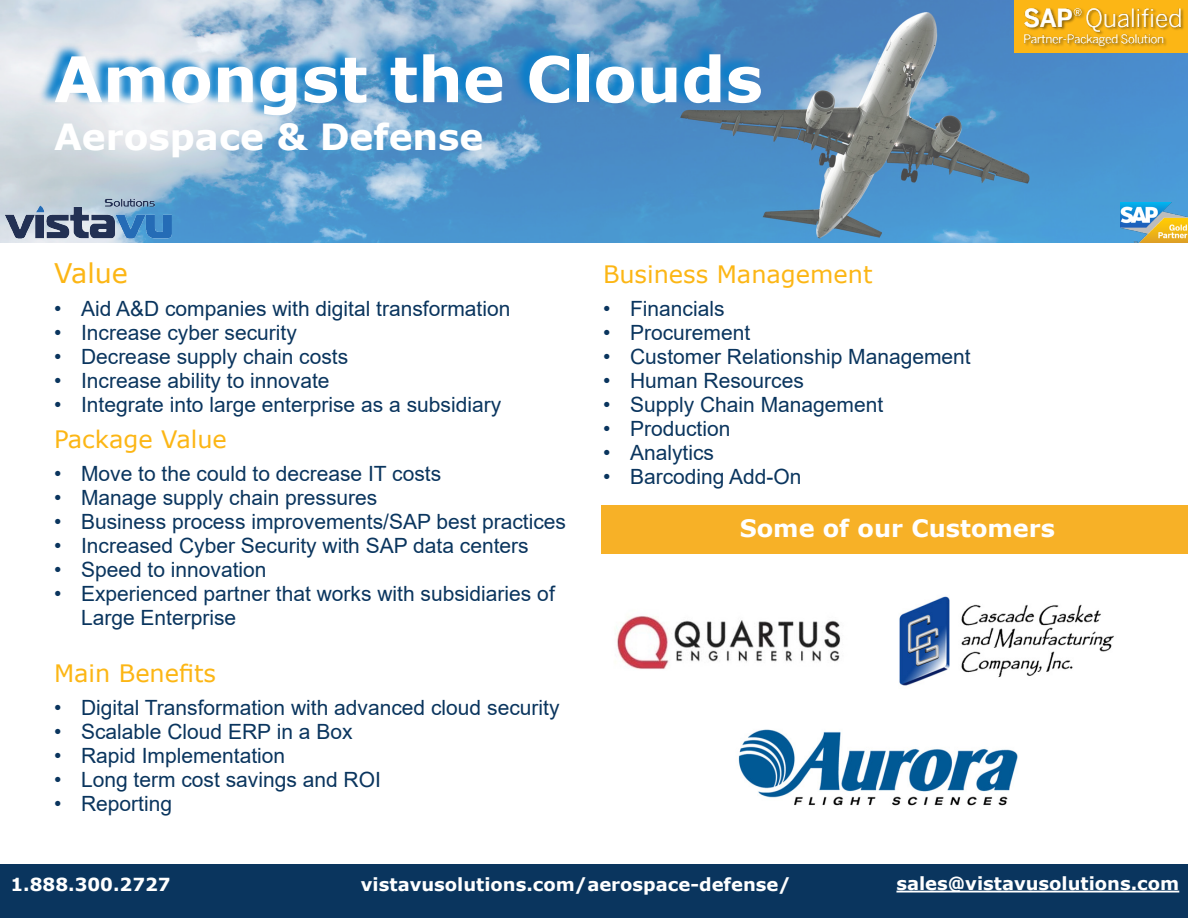
<style>
.page{position:relative;width:1188px;height:918px;background:#fff}
.page>*{position:absolute;margin:0;border:0;box-sizing:border-box;transform-origin:0 0}
.t1{font:700 63px "Verdana";color:#fff}
.t2{font:700 36px "Verdana";color:#fff}
.Headings{font:27px "Verdana";color:#fcb615}
.Headings-2{font:24px "Verdana";color:#fcb615}
.headings_-_white{font:700 24px "Verdana";color:#fff}
.t3{font:21px/24px "Arial";color:#0a355e}
.t4{font:700 18px "Verdana";color:#fff}
</style>
<div class="page">
<img style="left:0;top:0;width:1188px;height:243px">
<div style="left:0;top:864px;width:1188px;height:54px;background:#0a355e"></div>
<hr style="left:896px;top:891px;width:283px;height:2px;background:#fff">
<svg style="left:38px;top:41px;width:721px;height:78px;background:#6aa4d0"></svg>
<div style="left:1014px;top:0;width:174px;height:53px;background:#fcb615"></div>
<img style="left:1024px;top:8px;width:160px;height:41px">
<img style="left:1025px;top:8px;width:155px;height:38px">
<img style="left:2px;top:193px;width:174px;height:50px">
<img style="left:1120px;top:202px;width:68px;height:41px">
<div style="left:601px;top:505px;width:587px;height:49px;background:#f7b127"></div>
<img style="left:616px;top:596px;width:498px;height:210px">
<h1 class="t1" style="left:54px;top:35px;width:711px">Amongst the Clouds</h1>
<h2 class="t2" style="left:54px;top:112px;width:431px">Aerospace &amp; Defense</h2>
<p class="Headings" style="left:54px;top:255px;width:75px">Value</p>
<p class="t3" style="left:54px;top:297px;width:458px">• Aid A&amp;D companies with digital transformation</p>
<p class="t3" style="left:54px;top:321px;width:244px">• Increase cyber security</p>
<p class="t3" style="left:54px;top:345px;width:296px">• Decrease supply chain costs</p>
<p class="t3" style="left:54px;top:369px;width:277px">• Increase ability to innovate</p>
<p class="t3" style="left:54px;top:393px;width:449px">• Integrate into large enterprise as a subsidiary</p>
<p class="Headings-2" style="left:54px;top:423px;width:174px">Package Value</p>
<p class="t3" style="left:54px;top:461px;width:389px">• Move to the could to decrease IT costs</p>
<p class="t3" style="left:54px;top:485px;width:325px">• Manage supply chain pressures</p>
<p class="t3" style="left:54px;top:509px;width:514px">• Business process improvements/SAP best practices</p>
<p class="t3" style="left:54px;top:533px;width:476px">• Increased Cyber Security with SAP data centers</p>
<p class="t3" style="left:54px;top:557px;width:214px">• Speed to innovation</p>
<p class="t3" style="left:81px;top:581px;width:475px;text-indent:-27px">• Experienced partner that works with subsidiaries of<br>Large Enterprise</p>
<p class="Headings-2" style="left:54px;top:657px;width:164px">Main Benefits</p>
<p class="t3" style="left:54px;top:695px;width:507px">• Digital Transformation with advanced cloud security</p>
<p class="t3" style="left:54px;top:719px;width:300px">• Scalable Cloud ERP in a Box</p>
<p class="t3" style="left:54px;top:743px;width:233px">• Rapid Implementation</p>
<p class="t3" style="left:54px;top:767px;width:328px">• Long term cost savings and ROI</p>
<p class="t3" style="left:54px;top:791px;width:120px">• Reporting</p>
<p class="Headings-2" style="left:603px;top:258px;width:271px">Business Management</p>
<p class="t3" style="left:603px;top:297px;width:123px">• Financials</p>
<p class="t3" style="left:603px;top:321px;width:149px">• Procurement</p>
<p class="t3" style="left:603px;top:345px;width:369px">• Customer Relationship Management</p>
<p class="t3" style="left:603px;top:369px;width:202px">• Human Resources</p>
<p class="t3" style="left:603px;top:393px;width:282px">• Supply Chain Management</p>
<p class="t3" style="left:603px;top:417px;width:129px">• Production</p>
<p class="t3" style="left:603px;top:441px;width:113px">• Analytics</p>
<p class="t3" style="left:603px;top:465px;width:200px">• Barcoding Add-On</p>
<p class="headings_-_white" style="left:740px;top:511px;width:317px">Some of our Customers</p>
<p class="t4" style="left:10px;top:872px;width:162px">1.888.300.2727</p>
<p class="t4" style="left:361px;top:872px;width:432px">vistavusolutions.com/aerospace-defense/</p>
<p class="t4" style="left:896px;top:871px;width:284px">sales@vistavusolutions.com</p>
</div>
